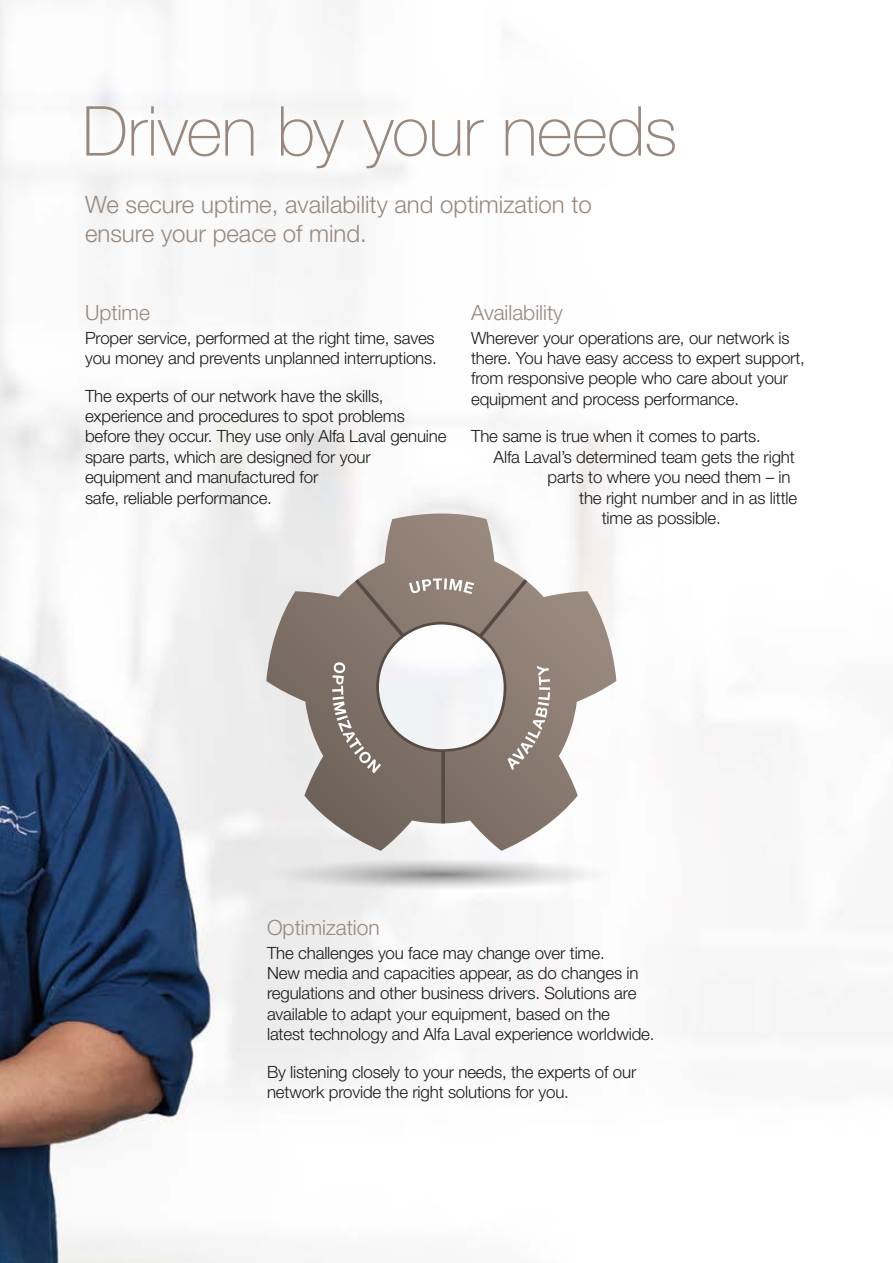
<style>
.page{position:relative;width:893px;height:1263px;background:#fff}
.page>*{position:absolute;margin:0;border:0;box-sizing:border-box;transform-origin:0 0}
.t1{font:100 69px "Helvetica Neue LT Pro";letter-spacing:-.01em;color:#99887d}
.t2{font:300 24px/28.8px "Helvetica Neue LT Pro";color:#99887d}
.t3{font:300 21px "Helvetica Neue LT Pro";color:#99887d}
.t4{font:300 16.8px/20.4px "Helvetica Neue LT Pro";letter-spacing:-.01em;color:#1a1a18}
</style>
<div class="page">
<img style="left:0;top:0;width:844px;height:1263px">
<img style="left:261px;top:856px;width:359px;height:35px">
<svg style="left:266px;top:513px;width:350px;height:338px"></svg>
<svg style="left:332px;top:578px;width:218px;height:245px"></svg>
<h1 class="t1" style="left:82px;top:92px;width:597px">Driven by your needs</h1>
<h2 class="t2" style="left:85px;top:189px;width:508px">We secure uptime, availability and optimization to ensure your peace of mind.</h2>
<p class="t3" style="left:85px;top:300px;width:66px">Uptime</p>
<p class="t4" style="left:85px;top:327px;width:353px">Proper service, performed at the right time, saves you money and prevents unplanned interruptions.</p>
<p class="t4" style="left:85px;top:385px;width:363px">The experts of our network have the skills, experience and procedures to spot problems before they occur. They use only Alfa Laval genuine spare parts, which are designed for your equipment and manufactured for<br>safe, reliable performance.</p>
<p class="t3" style="left:471px;top:300px;width:93px">Availability</p>
<p class="t4" style="left:471px;top:327px;width:335px">Wherever your operations are, our network is there. You have easy access to expert support, from responsive people who care about your equipment and process performance.</p>
<p class="t4" style="left:471px;top:426px;width:291px">The same is true when it comes to parts.</p>
<p class="t4" style="left:494px;top:446px;width:303px">Alfa Laval’s determined team gets the right</p>
<p class="t4" style="left:548px;top:467px;width:244px">parts to where you need them – in</p>
<p class="t4" style="left:579px;top:487px;width:220px">the right number and in as little</p>
<p class="t4" style="left:602px;top:507px;width:121px">time as possible.</p>
<p class="t3" style="left:267px;top:915px;width:114px">Optimization</p>
<p class="t4" style="left:267px;top:942px;width:389px">The challenges you face may change over time.<br>New media and capacities appear, as do changes in regulations and other business drivers. Solutions are available to adapt your equipment, based on the<br>latest technology and Alfa Laval experience worldwide.</p>
<p class="t4" style="left:267px;top:1061px;width:371px">By listening closely to your needs, the experts of our network provide the right solutions for you.</p>
</div>
